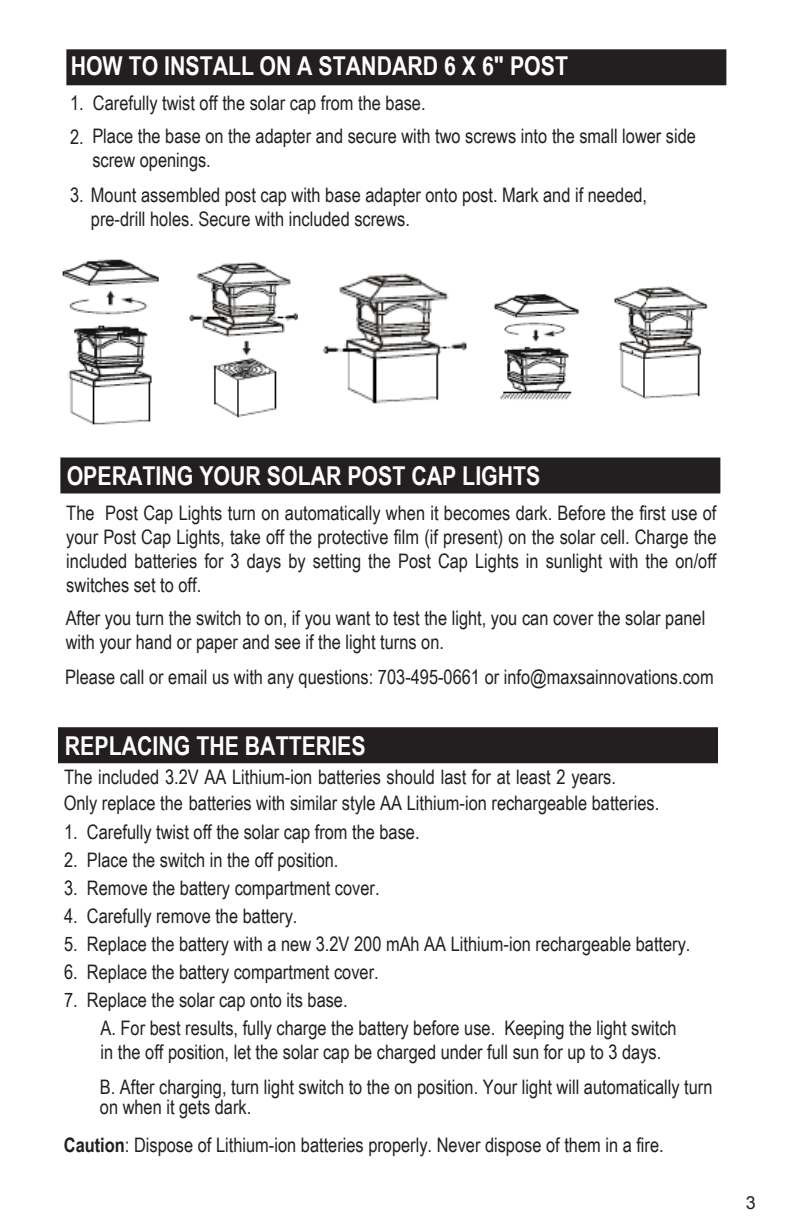
<style>
.page{position:relative;width:792px;height:1224px;background:#fff}
.page>*{position:absolute;margin:0;border:0;box-sizing:border-box;transform-origin:0 0}
.t1{font:700 26px "Arial Narrow";color:#fff}
.t2{font:20px/24px "Arial Narrow";color:#231f20}
.t3{font:18px "Arial";color:#231f20}
.s1{font-weight:700}
</style>
<div class="page">
<div style="left:60px;top:457px;width:660px;height:36px;background:#231f20"></div>
<div style="left:58px;top:727px;width:660px;height:36px;background:#231f20"></div>
<div style="left:66px;top:49px;width:660px;height:36px;background:#231f20"></div>
<img style="left:62px;top:259px;width:97px;height:166px">
<img style="left:493px;top:294px;width:87px;height:106px">
<img style="left:324px;top:273px;width:143px;height:131px">
<img style="left:614px;top:286px;width:94px;height:113px">
<img style="left:189px;top:262px;width:109px;height:156px">
<h1 class="t1" style="left:71px;top:47px;width:499px">HOW TO INSTALL ON A STANDARD 6 X 6" POST</h1>
<p class="t2" style="left:70px;top:90px;width:357px">1. Carefully twist off the solar cap from the base.</p>
<p class="t2" style="left:92px;top:123px;width:605px;text-indent:-22px">2. Place the base on the adapter and secure with two screws into the small lower side screw openings.</p>
<p class="t2" style="left:91px;top:182px;width:558px;text-indent:-21px">3. Mount assembled post cap with base adapter onto post. Mark and if needed, pre-drill holes. Secure with included screws.</p>
<h1 class="t1" style="left:67px;top:456px;width:475px">OPERATING YOUR SOLAR POST CAP LIGHTS</h1>
<p class="t2" style="left:66px;top:500px;width:652px;text-align:justify">The Post Cap Lights turn on automatically when it becomes dark. Before the first use of your Post Cap Lights, take off the protective film (if present) on the solar cell. Charge the included batteries for 3 days by setting the Post Cap Lights in sunlight with the on/off switches set to off.</p>
<p class="t2" style="left:66px;top:605px;width:641px">After you turn the switch to on, if you want to test the light, you can cover the solar panel with your hand or paper and see if the light turns on.</p>
<p class="t2" style="left:65px;top:664px;width:650px">Please call or email us with any questions: 703-495-0661 or info@maxsainnovations.com</p>
<h1 class="t1" style="left:65px;top:726px;width:302px">REPLACING THE BATTERIES</h1>
<p class="t2" style="left:64px;top:764px;width:597px;line-height:25.2px">The included 3.2V AA Lithium-ion batteries should last for at least 2 years.<br>Only replace the batteries with similar style AA Lithium-ion rechargeable batteries.</p>
<p class="t2" style="left:64px;top:820px;width:357px">1. Carefully twist off the solar cap from the base.</p>
<p class="t2" style="left:64px;top:848px;width:276px">2. Place the switch in the off position.</p>
<p class="t2" style="left:64px;top:876px;width:317px">3. Remove the battery compartment cover.</p>
<p class="t2" style="left:64px;top:904px;width:235px">4. Carefully remove the battery.</p>
<p class="t2" style="left:64px;top:932px;width:628px">5. Replace the battery with a new 3.2V 200 mAh AA Lithium-ion rechargeable battery.</p>
<p class="t2" style="left:64px;top:960px;width:316px">6. Replace the battery compartment cover.</p>
<p class="t2" style="left:101px;top:985px;width:578px;line-height:28.2px;text-indent:-36px">7. Replace the solar cap onto its base.<br>A. For best results, fully charge the battery before use. Keeping the light switch</p>
<p class="t2" style="left:100px;top:1034px;width:614px;line-height:35px">in the off position, let the solar cap be charged under full sun for up to 3 days.<br>B. After charging, turn light switch to the on position. Your light will automatically turn</p>
<p class="t2" style="left:64px;top:1088px;width:601px;line-height:37.8px;text-indent:36px">on when it gets dark.<br><span class="s1">Caution</span>: Dispose of Lithium-ion batteries properly. Never dispose of them in a fire.</p>
<p class="t3" style="left:746px;top:1191px;width:12px">3</p>
</div>
